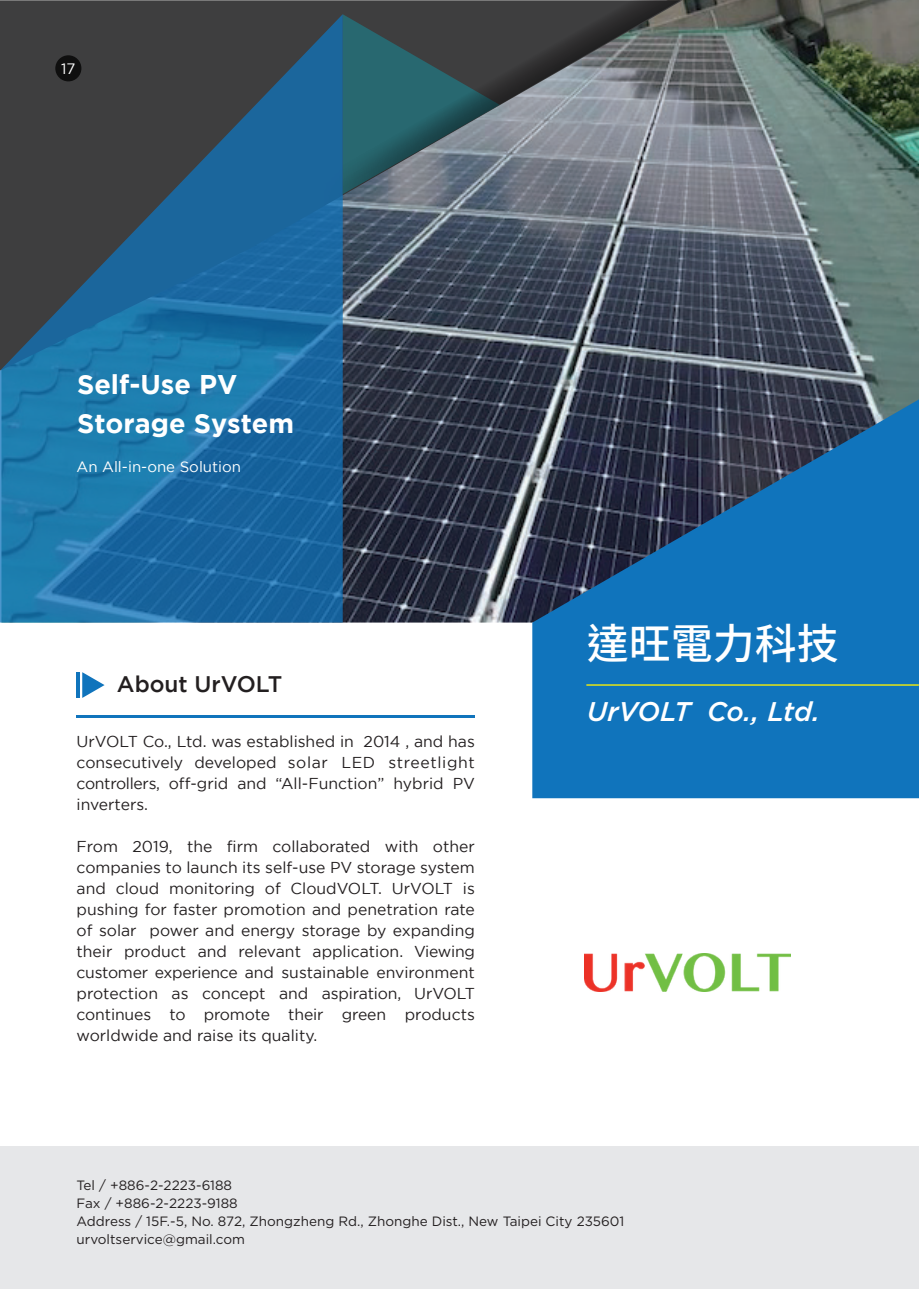
<style>
.page{position:relative;width:919px;height:1289px;background:#fff}
.page>*{position:absolute;margin:0;border:0;box-sizing:border-box;transform-origin:0 0}
.t1{font:500 42px "Noto Sans CJ Ktc";color:#fff}
.t2{font:700 27px/39px "Gotham";color:#fff}
.t3{font:italic 500 27px "Gotham";letter-spacing:-.01em;color:#fff}
.t4{font:500 22.5px "Gotham";color:#231f20}
.t5{font:15.75px/21px "Gotham";color:#231f20;text-align:justify}
.t6{font:15px "Gotham";color:#fff}
.t7{font:13.5px/18px "Gotham";color:#231f20}
</style>
<div class="page">
<div style="left:0;top:1145px;width:918px;height:143px;background:#e6e7e9"></div>
<img style="left:343px;top:0;width:575px;height:622px">
<svg style="left:0;top:0;width:682px;height:371px;background:#4a5361"></svg>
<svg style="left:321px;top:0;width:576px;height:208px;background:#606e71"></svg>
<svg style="left:532px;top:399px;width:386px;height:399px;background:#1b649c"></svg>
<svg style="left:0;top:14px;width:343px;height:608px;background:#255f86"></svg>
<hr style="left:586px;top:684px;width:332px;height:1px;background:#fff101">
<img style="left:584px;top:953px;width:206px;height:38px">
<hr style="left:77px;top:715px;width:398px;height:3px;background:#1074bc">
<svg style="left:82px;top:672px;width:23px;height:26px"></svg>
<hr style="left:77px;top:672px;width:3px;height:26px;background:#1074bc">
<div style="left:55px;top:55px;width:26px;height:26px;background:#0f0f0f;border-radius:50%"></div>
<p class="t6" style="left:61px;top:60px;width:16px">17</p>
<h2 class="t2" style="left:77px;top:364px;width:218px">Self-Use PV<br>Storage System</h2>
<p class="t6" style="left:77px;top:458px;width:166px">An All-in-one Solution</p>
<h3 class="t4" style="left:117px;top:671px;width:167px">About UrVOLT</h3>
<p class="t5" style="left:77px;top:731px;width:400px">UrVOLT Co., Ltd. was established in 2014 , and has consecutively developed solar LED streetlight controllers, off-grid and “All-Function” hybrid PV inverters.</p>
<p class="t5" style="left:77px;top:836px;width:400px">From 2019, the firm collaborated with other companies to launch its self-use PV storage system and cloud monitoring of CloudVOLT. UrVOLT is pushing for faster promotion and penetration rate of solar power and energy storage by expanding their product and relevant application. Viewing customer experience and sustainable environment protection as concept and aspiration, UrVOLT continues to promote their green products worldwide and raise its quality.</p>
<h1 class="t1" style="left:586px;top:620px;width:253px">達旺電力科技</h1>
<h2 class="t3" style="left:586px;top:693px;width:235px">UrVOLT Co., Ltd.</h2>
<p class="t7" style="left:77px;top:1176px;width:549px">Tel / +886-2-2223-6188<br>Fax / +886-2-2223-9188<br>Address / 15F.-5, No. 872, Zhongzheng Rd., Zhonghe Dist., New Taipei City 235601 urvoltservice@gmail.com</p>
</div>
